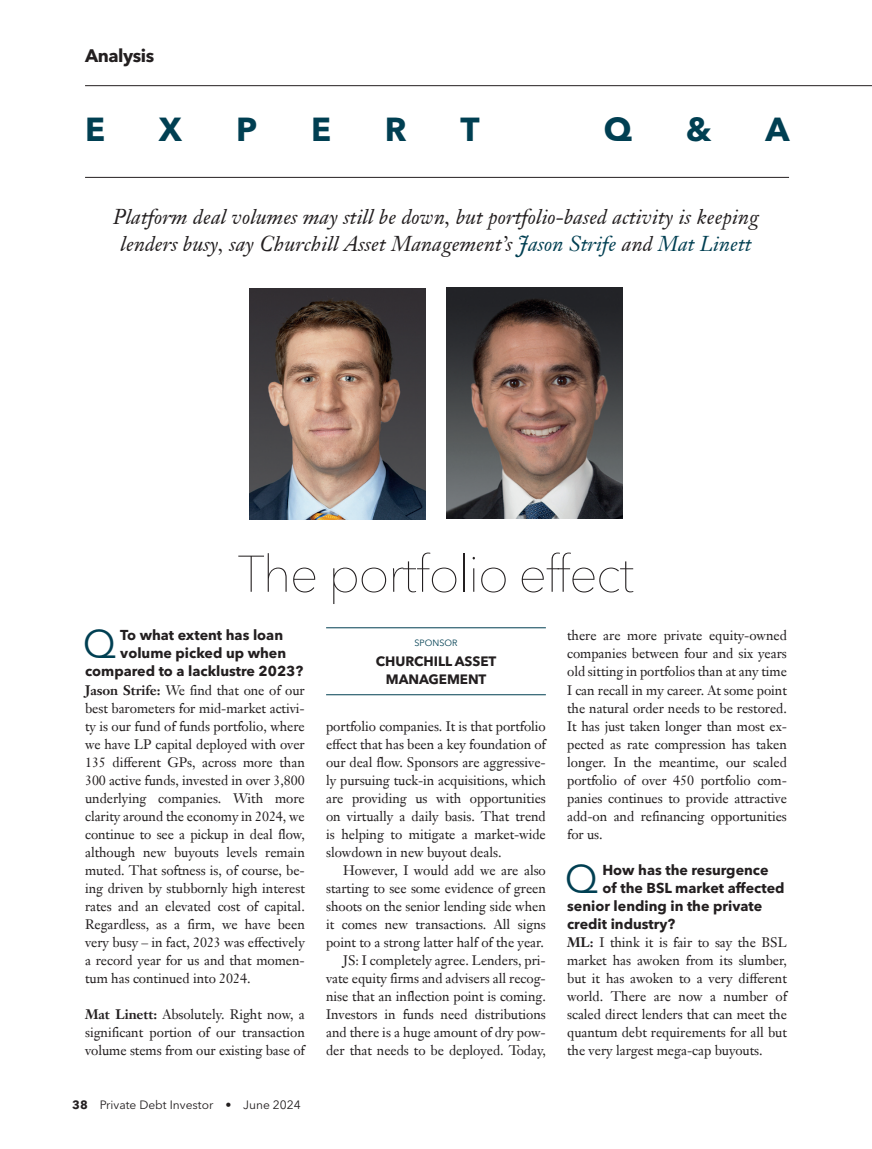
<style>
.page{position:relative;width:872px;height:1149px;background:#fff}
.page>*{position:absolute;margin:0;border:0;box-sizing:border-box;transform-origin:0 0}
.B_Headline_32_36_cen{font:200 51px "Avenir Next LT Pro";letter-spacing:-.03em;color:#231f20}
.E_Analysis_Q_A_Quest{font:39.6px "Avenir Next LT Pro";color:#003f52}
.t1{font:700 33px "Avenir Next LT Pro";color:#003f52}
.D_Standfirst_italic{font:italic 21px/27px "Janson Text LT Pro";letter-spacing:.005em;color:#231f20;text-align:center}
.t2{font:700 18px "Avenir Next LT Pro";letter-spacing:-.025em;color:#231f20}
.E_Analysis_Q_A_Quest-2{font:700 14.25px "Avenir Next LT Pro";color:#231f20}
.F_Analysis_Body_NO_i{font:13.5px/18px "Janson Text LT Pro";letter-spacing:-.005em;color:#231f20;text-align:justify}
.G__Analysis_Body_Ind{font:13.5px/18px "Janson Text LT Pro";letter-spacing:-.005em;color:#231f20;text-align:justify}
.S1_Sponsor_name{font:700 13.5px/18px "Avenir Next LT Pro";letter-spacing:-.005em;color:#231f20;text-align:center}
.Folio_Date__Publicat{font:12px "Avenir Next LT Pro";color:#231f20}
.S_Sponsor_heading{font:9px "Avenir Next LT Pro";color:#003f52}
.s1{color:#003f52}
.s2{font-weight:700}
</style>
<div class="page">
<hr style="left:85px;top:177px;width:704px;height:1px;background:#231f20">
<hr style="left:85px;top:85px;width:787px;height:1px;background:#231f20">
<img style="left:250px;top:288px;width:175px;height:231px">
<img style="left:447px;top:287px;width:175px;height:231px">
<hr style="left:326px;top:627px;width:220px;height:1px;background:#003f52">
<hr style="left:326px;top:694px;width:220px;height:1px;background:#003f52">
<h3 class="t2" style="left:85px;top:45px;width:71px">Analysis</h3>
<h3 class="t1" style="left:85px;top:110px;width:22px">E</h3>
<h3 class="t1" style="left:159px;top:110px;width:25px">X</h3>
<h3 class="t1" style="left:236px;top:110px;width:23px">P</h3>
<h3 class="t1" style="left:311px;top:110px;width:22px">E</h3>
<h3 class="t1" style="left:385px;top:110px;width:23px">R</h3>
<h3 class="t1" style="left:460px;top:110px;width:21px">T</h3>
<h3 class="t1" style="left:604px;top:110px;width:30px">Q</h3>
<h3 class="t1" style="left:686px;top:110px;width:27px">&amp;</h3>
<h3 class="t1" style="left:765px;top:110px;width:26px">A</h3>
<p class="D_Standfirst_italic" style="left:113px;top:203px;width:647px">Platform deal volumes may still be down, but portfolio-based activity is keeping lenders busy, say Churchill Asset Management’s <span class="s1">Jason Strife</span> and <span class="s1">Mat Linett</span></p>
<p class="B_Headline_32_36_cen" style="left:237px;top:543px;width:399px">The portfolio effect</p>
<p class="E_Analysis_Q_A_Quest" style="left:83px;top:620px;width:35px">Q</p>
<p class="E_Analysis_Q_A_Quest-2" style="left:120px;top:626px;width:164px">To what extent has loan</p>
<p class="E_Analysis_Q_A_Quest-2" style="left:120px;top:644px;width:167px">volume picked up when</p>
<p class="E_Analysis_Q_A_Quest-2" style="left:85px;top:662px;width:220px">compared to a lacklustre 2023?</p>
<p class="F_Analysis_Body_NO_i" style="left:85px;top:680px;width:221px"><span class="s2">Jason Strife:</span> We find that one of our best barometers for mid-market activi&shy;ty is our fund of funds portfolio, where we have LP capital deployed with over 135 different GPs, across more than 300 active funds, invested in over 3,800 underlying companies. With more clarity around the economy in 2024, we continue to see a pickup in deal flow, although new buyouts levels remain muted. That softness is, of course, be&shy;ing driven by stubbornly high interest rates and an elevated cost of capital.<br>Regardless, as a firm, we have been very busy – in fact, 2023 was effectively a record year for us and that momen&shy;tum has continued into 2024.</p>
<p class="F_Analysis_Body_NO_i" style="left:85px;top:1004px;width:221px"><span class="s2">Mat Linett:</span> Absolutely. Right now, a significant portion of our transaction volume stems from our existing base of</p>
<p class="Folio_Date__Publicat" style="left:72px;top:1097px;width:230px"><span class="s2">38</span> Private Debt Investor • June 2024</p>
<p class="S_Sponsor_heading" style="left:414px;top:637px;width:44px">SPONSOR</p>
<p class="S1_Sponsor_name" style="left:376px;top:652px;width:122px">CHURCHILL ASSET<br>MANAGEMENT</p>
<p class="F_Analysis_Body_NO_i" style="left:326px;top:716px;width:221px">portfolio companies. It is that portfolio effect that has been a key foundation of our deal flow. Sponsors are aggressive&shy;ly pursuing tuck-in acquisitions, which are providing us with opportunities on virtually a daily basis. That trend is helping to mitigate a market-wide slowdown in new buyout deals.</p>
<p class="G__Analysis_Body_Ind" style="left:326px;top:860px;width:221px;text-indent:17px">However, I would add we are also starting to see some evidence of green shoots on the senior lending side when it comes new transactions. All signs point to a strong latter half of the year.</p>
<p class="G__Analysis_Body_Ind" style="left:326px;top:950px;width:221px;text-indent:17px">JS: I completely agree. Lenders, pri&shy;vate equity firms and advisers all recog&shy;nise that an inflection point is coming.<br>Investors in funds need distributions and there is a huge amount of dry pow&shy;der that needs to be deployed. Today,</p>
<p class="G__Analysis_Body_Ind" style="left:567px;top:626px;width:221px">there are more private equity-owned companies between four and six years old sitting in portfolios than at any time I can recall in my career. At some point the natural order needs to be restored.<br>It has just taken longer than most ex&shy;pected as rate compression has taken longer. In the meantime, our scaled portfolio of over 450 portfolio com&shy;panies continues to provide attractive add-on and refinancing opportunities for us.</p>
<p class="E_Analysis_Q_A_Quest" style="left:565px;top:854px;width:35px">Q</p>
<p class="E_Analysis_Q_A_Quest-2" style="left:602px;top:860px;width:168px">How has the resurgence</p>
<p class="E_Analysis_Q_A_Quest-2" style="left:602px;top:878px;width:184px">of the BSL market affected</p>
<p class="E_Analysis_Q_A_Quest-2" style="left:567px;top:896px;width:196px">senior lending in the private</p>
<p class="E_Analysis_Q_A_Quest-2" style="left:567px;top:914px;width:110px">credit industry?</p>
<p class="F_Analysis_Body_NO_i" style="left:567px;top:932px;width:221px"><span class="s2">ML:</span> I think it is fair to say the BSL market has awoken from its slumber, but it has awoken to a very different world. There are now a number of scaled direct lenders that can meet the quantum debt requirements for all but the very largest mega-cap buyouts.</p>
</div>
